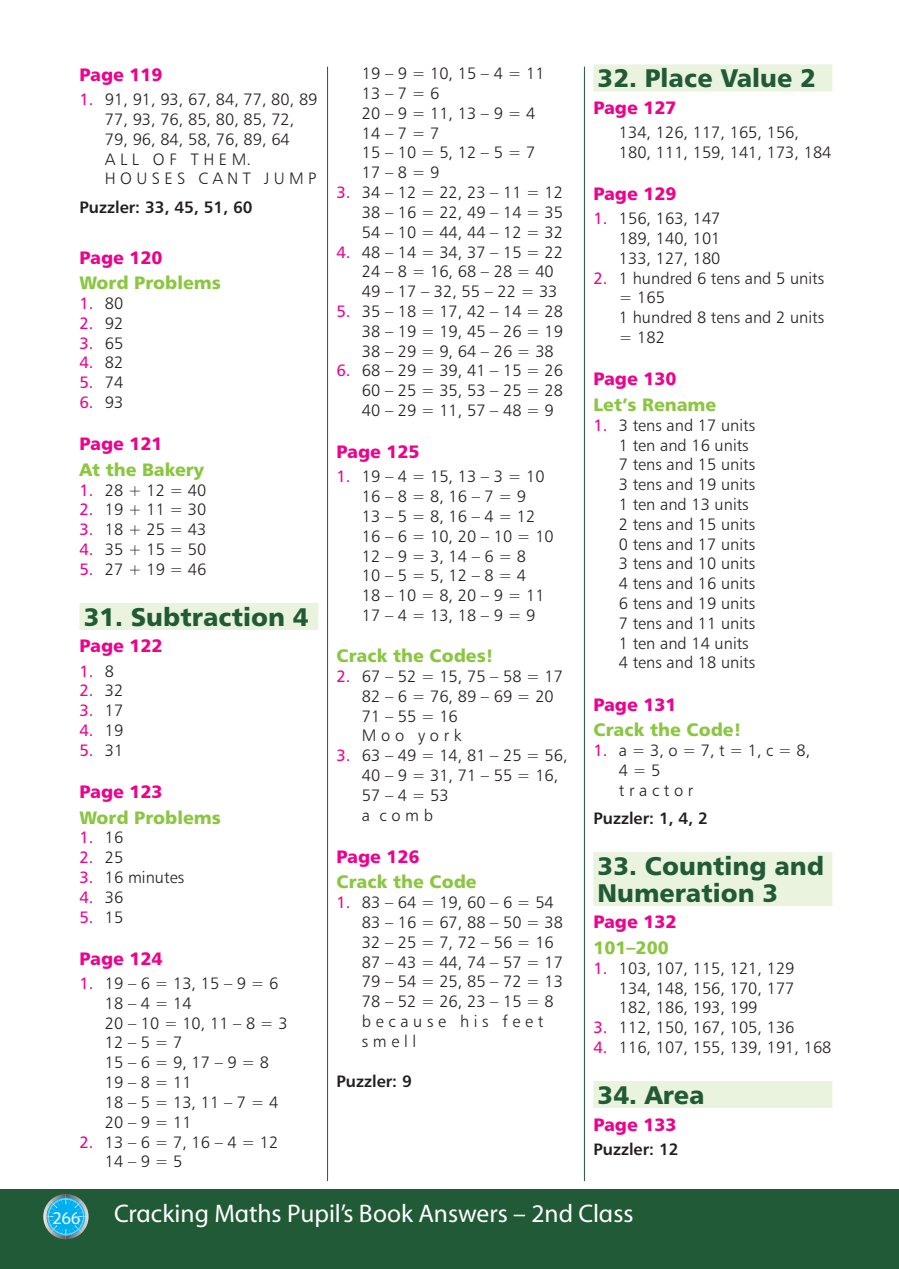
<style>
.page{position:relative;width:899px;height:1269px;background:#fff}
.page>*{position:absolute;margin:0;border:0;box-sizing:border-box;transform-origin:0 0}
.Questions_heading{font:25.5px "Humanist 777 BT Black B";color:#205a36}
.t1{font:25.5px "GHI Myriad";color:#fff}
.Page_no{font:18px "Humanist 777 BT Black B";color:#ed028c}
.t2{font:18px "Humanist 777 BT Black B";color:#8bc640}
.t3{font:18px "GHI Myriad";color:#fff}
.t4{font:16.5px/19.8px "Humanist 777 BT Light B";color:#231f20}
.t5{font:16.5px "Humanist 777 BT Roman B";color:#ed028c}
.t6{font:16.5px "Humanist 777 BT Bold B";color:#231f20}
.s1{font-family:"Humanist 777 BT Roman B";color:#ed028c}
.s2{font-family:"Humanist 777 BT Light B";color:#231f20}
</style>
<div class="page">
<div style="left:0;top:1189px;width:896px;height:80px;background:#205a36"></div>
<hr style="left:896px;top:1189px;width:3px;height:80px;background:#205a36">
<svg style="left:43px;top:1194px;width:46px;height:45px"></svg>
<hr style="left:327px;top:67px;width:1px;height:1114px;background:#205a36">
<hr style="left:584px;top:67px;width:1px;height:1114px;background:#205a36">
<div style="left:79px;top:603px;width:239px;height:27px;background:#eaf3de"></div>
<div style="left:593px;top:64px;width:239px;height:27px;background:#eaf3de"></div>
<div style="left:593px;top:852px;width:239px;height:27px;background:#eaf3de"></div>
<div style="left:593px;top:879px;width:239px;height:27px;background:#eaf3de"></div>
<div style="left:593px;top:1081px;width:239px;height:27px;background:#eaf3de"></div>
<p class="Page_no" style="left:79px;top:63px;width:85px">Page 119</p>
<p class="t4" style="left:79px;top:89px;width:240px"><span class="s1">1.</span> 91, 91, 93, 67, 84, 77, 80, 89</p>
<p class="t4" style="left:105px;top:109px;width:191px">77, 93, 76, 85, 80, 85, 72,<br>79, 96, 84, 58, 76, 89, 64</p>
<p class="t4" style="left:105px;top:149px;width:148px">A L L O F T H E M.</p>
<p class="t4" style="left:105px;top:169px;width:213px">H O U S E S C A N T J U M P</p>
<p class="t6" style="left:79px;top:197px;width:175px">Puzzler: 33, 45, 51, 60</p>
<p class="Page_no" style="left:79px;top:246px;width:85px">Page 120</p>
<p class="t2" style="left:79px;top:271px;width:143px">Word Problems</p>
<p class="t5" style="left:79px;top:293px;width:45px">1. <span class="s2">80</span></p>
<p class="t5" style="left:79px;top:313px;width:45px">2. <span class="s2">92</span></p>
<p class="t5" style="left:79px;top:332px;width:45px">3. <span class="s2">65</span></p>
<p class="t5" style="left:79px;top:352px;width:45px">4. <span class="s2">82</span></p>
<p class="t5" style="left:79px;top:372px;width:45px">5. <span class="s2">74</span></p>
<p class="t5" style="left:79px;top:392px;width:45px">6. <span class="s2">93</span></p>
<p class="Page_no" style="left:79px;top:432px;width:85px">Page 121</p>
<p class="t2" style="left:79px;top:458px;width:126px">At the Bakery</p>
<p class="t4" style="left:79px;top:480px;width:128px"><span class="s1">1.</span> 28 + 12 = 40</p>
<p class="t4" style="left:79px;top:499px;width:128px"><span class="s1">2.</span> 19 + 11 = 30</p>
<p class="t4" style="left:79px;top:519px;width:128px"><span class="s1">3.</span> 18 + 25 = 43</p>
<p class="t4" style="left:79px;top:539px;width:128px"><span class="s1">4.</span> 35 + 15 = 50</p>
<p class="t4" style="left:79px;top:559px;width:128px"><span class="s1">5.</span> 27 + 19 = 46</p>
<p class="Questions_heading" style="left:84px;top:600px;width:226px">31. Subtraction 4</p>
<p class="Page_no" style="left:79px;top:634px;width:85px">Page 122</p>
<p class="t5" style="left:79px;top:660px;width:36px">1. <span class="s2">8</span></p>
<p class="t5" style="left:79px;top:680px;width:45px">2. <span class="s2">32</span></p>
<p class="t5" style="left:79px;top:700px;width:45px">3. <span class="s2">17</span></p>
<p class="t5" style="left:79px;top:720px;width:45px">4. <span class="s2">19</span></p>
<p class="t5" style="left:79px;top:740px;width:45px">5. <span class="s2">31</span></p>
<p class="Page_no" style="left:79px;top:780px;width:85px">Page 123</p>
<p class="t2" style="left:79px;top:806px;width:143px">Word Problems</p>
<p class="t5" style="left:79px;top:827px;width:45px">1. <span class="s2">16</span></p>
<p class="t5" style="left:79px;top:847px;width:45px">2. <span class="s2">25</span></p>
<p class="t4" style="left:79px;top:867px;width:106px"><span class="s1">3.</span> 16 minutes</p>
<p class="t5" style="left:79px;top:887px;width:45px">4. <span class="s2">36</span></p>
<p class="t5" style="left:79px;top:906px;width:45px">5. <span class="s2">15</span></p>
<p class="Page_no" style="left:79px;top:947px;width:85px">Page 124</p>
<p class="t4" style="left:105px;top:973px;width:175px;text-indent:-26px"><span class="s1">1.</span> 19 – 6 = 13, 15 – 9 = 6<br>18 – 4 = 14</p>
<p class="t4" style="left:105px;top:1012px;width:184px">20 – 10 = 10, 11 – 8 = 3<br>12 – 5 = 7</p>
<p class="t4" style="left:105px;top:1052px;width:166px">15 – 6 = 9, 17 – 9 = 8<br>19 – 8 = 11</p>
<p class="t4" style="left:105px;top:1092px;width:175px">18 – 5 = 13, 11 – 7 = 4<br>20 – 9 = 11</p>
<p class="t4" style="left:105px;top:1131px;width:175px;text-indent:-26px"><span class="s1">2.</span> 13 – 6 = 7, 16 – 4 = 12<br>14 – 9 = 5</p>
<p class="t4" style="left:362px;top:63px;width:184px">19 – 9 = 10, 15 – 4 = 11<br>13 – 7 = 6</p>
<p class="t4" style="left:362px;top:103px;width:175px">20 – 9 = 11, 13 – 9 = 4<br>14 – 7 = 7</p>
<p class="t4" style="left:362px;top:143px;width:175px">15 – 10 = 5, 12 – 5 = 7<br>17 – 8 = 9</p>
<p class="t4" style="left:362px;top:182px;width:203px;text-align:justify;text-indent:-26px"><span class="s1">3.</span> 34 – 12 = 22, 23 – 11 = 12<br>38 – 16 = 22, 49 – 14 = 35<br>54 – 10 = 44, 44 – 12 = 32</p>
<p class="t4" style="left:362px;top:242px;width:203px;text-indent:-26px"><span class="s1">4.</span> 48 – 14 = 34, 37 – 15 = 22<br>24 – 8 = 16, 68 – 28 = 40<br>49 – 17 – 32, 55 – 22 = 33</p>
<p class="t4" style="left:362px;top:301px;width:203px;text-align:justify;text-indent:-26px"><span class="s1">5.</span> 35 – 18 = 17, 42 – 14 = 28<br>38 – 19 = 19, 45 – 26 = 19<br>38 – 29 = 9, 64 – 26 = 38</p>
<p class="t4" style="left:362px;top:360px;width:203px;text-align:justify;text-indent:-26px"><span class="s1">6.</span> 68 – 29 = 39, 41 – 15 = 26<br>60 – 25 = 35, 53 – 25 = 28<br>40 – 29 = 11, 57 – 48 = 9</p>
<p class="Page_no" style="left:336px;top:440px;width:85px">Page 125</p>
<p class="t4" style="left:336px;top:466px;width:210px;text-align:center"><span class="s1">1.</span> 19 – 4 = 15, 13 – 3 = 10<br>16 – 8 = 8, 16 – 7 = 9</p>
<p class="t4" style="left:362px;top:506px;width:193px">13 – 5 = 8, 16 – 4 = 12<br>16 – 6 = 10, 20 – 10 = 10</p>
<p class="t4" style="left:362px;top:546px;width:166px">12 – 9 = 3, 14 – 6 = 8<br>10 – 5 = 5, 12 – 8 = 4</p>
<p class="t4" style="left:362px;top:585px;width:184px">18 – 10 = 8, 20 – 9 = 11<br>17 – 4 = 13, 18 – 9 = 9</p>
<p class="t2" style="left:336px;top:644px;width:158px">Crack the Codes!</p>
<p class="t4" style="left:362px;top:666px;width:203px;text-indent:-26px"><span class="s1">2.</span> 67 – 52 = 15, 75 – 58 = 17<br>82 – 6 = 76, 89 – 69 = 20<br>71 – 55 = 16</p>
<p class="t4" style="left:362px;top:725px;width:101px">M o o y o r k</p>
<p class="t4" style="left:362px;top:745px;width:207px;text-indent:-26px"><span class="s1">3.</span> 63 – 49 = 14, 81 – 25 = 56,<br>40 – 9 = 31, 71 – 55 = 16,<br>57 – 4 = 53</p>
<p class="t4" style="left:362px;top:804px;width:73px">a c o m b</p>
<p class="Page_no" style="left:336px;top:845px;width:85px">Page 126</p>
<p class="t2" style="left:336px;top:870px;width:142px">Crack the Code</p>
<p class="t4" style="left:362px;top:892px;width:203px;text-indent:-26px"><span class="s1">1.</span> 83 – 64 = 19, 60 – 6 = 54<br>83 – 16 = 67, 88 – 50 = 38<br>32 – 25 = 7, 72 – 56 = 16</p>
<p class="t4" style="left:362px;top:951px;width:203px;text-align:justify">87 – 43 = 44, 74 – 57 = 17<br>79 – 54 = 25, 85 – 72 = 13<br>78 – 52 = 26, 23 – 15 = 8</p>
<p class="t4" style="left:362px;top:1011px;width:183px">b e c a u s e h i s f e e t s m e l l</p>
<p class="t6" style="left:336px;top:1070px;width:77px">Puzzler: 9</p>
<p class="Questions_heading" style="left:597px;top:62px;width:220px">32. Place Value 2</p>
<p class="Page_no" style="left:593px;top:96px;width:85px">Page 127</p>
<p class="t4" style="left:619px;top:122px;width:214px">134, 126, 117, 165, 156,<br>180, 111, 159, 141, 173, 184</p>
<p class="Page_no" style="left:593px;top:182px;width:85px">Page 129</p>
<p class="t4" style="left:593px;top:208px;width:129px"><span class="s1">1.</span> 156, 163, 147</p>
<p class="t4" style="left:619px;top:228px;width:103px">189, 140, 101</p>
<p class="t4" style="left:619px;top:248px;width:103px">133, 127, 180</p>
<p class="t4" style="left:619px;top:268px;width:207px;text-indent:-26px"><span class="s1">2.</span> 1 hundred 6 tens and 5 units = 165</p>
<p class="t4" style="left:619px;top:307px;width:207px">1 hundred 8 tens and 2 units = 182</p>
<p class="Page_no" style="left:593px;top:367px;width:85px">Page 130</p>
<p class="t2" style="left:593px;top:393px;width:124px">Let’s Rename</p>
<p class="t4" style="left:593px;top:415px;width:163px"><span class="s1">1.</span> 3 tens and 17 units</p>
<p class="t4" style="left:619px;top:435px;width:131px">1 ten and 16 units</p>
<p class="t4" style="left:619px;top:454px;width:138px">7 tens and 15 units</p>
<p class="t4" style="left:619px;top:474px;width:138px">3 tens and 19 units</p>
<p class="t4" style="left:619px;top:494px;width:131px">1 ten and 13 units</p>
<p class="t4" style="left:619px;top:514px;width:138px">2 tens and 15 units</p>
<p class="t4" style="left:619px;top:534px;width:138px">0 tens and 17 units</p>
<p class="t4" style="left:619px;top:553px;width:138px">3 tens and 10 units</p>
<p class="t4" style="left:619px;top:573px;width:138px">4 tens and 16 units</p>
<p class="t4" style="left:619px;top:593px;width:138px">6 tens and 19 units</p>
<p class="t4" style="left:619px;top:613px;width:138px">7 tens and 11 units</p>
<p class="t4" style="left:619px;top:633px;width:131px">1 ten and 14 units</p>
<p class="t4" style="left:619px;top:652px;width:138px">4 tens and 18 units</p>
<p class="Page_no" style="left:593px;top:693px;width:85px">Page 131</p>
<p class="t2" style="left:593px;top:718px;width:149px">Crack the Code!</p>
<p class="t4" style="left:619px;top:740px;width:193px;text-indent:-26px"><span class="s1">1.</span> a = 3, o = 7, t = 1, c = 8,<br>4 = 5</p>
<p class="t4" style="left:619px;top:780px;width:76px">t r a c t o r</p>
<p class="t6" style="left:593px;top:808px;width:116px">Puzzler: 1, 4, 2</p>
<p class="Questions_heading" style="left:597px;top:849px;width:228px">33. Counting and</p>
<p class="Questions_heading" style="left:597px;top:876px;width:182px">Numeration 3</p>
<p class="Page_no" style="left:593px;top:910px;width:85px">Page 132</p>
<p class="t2" style="left:593px;top:936px;width:77px">101–200</p>
<p class="t4" style="left:619px;top:958px;width:177px;text-align:justify;text-indent:-26px"><span class="s1">1.</span> 103, 107, 115, 121, 129<br>134, 148, 156, 170, 177<br>182, 186, 193, 199</p>
<p class="t4" style="left:593px;top:1017px;width:203px"><span class="s1">3.</span> 112, 150, 167, 105, 136</p>
<p class="t4" style="left:593px;top:1037px;width:240px"><span class="s1">4.</span> 116, 107, 155, 139, 191, 168</p>
<p class="Questions_heading" style="left:597px;top:1078px;width:108px">34. Area</p>
<p class="Page_no" style="left:593px;top:1112px;width:85px">Page 133</p>
<p class="t6" style="left:593px;top:1138px;width:87px">Puzzler: 12</p>
<p class="t3" style="left:53px;top:1208px;width:29px">266</p>
<h1 class="t1" style="left:114px;top:1200px;width:521px">Cracking Maths Pupil’s Book Answers – 2nd Class</h1>
</div>
